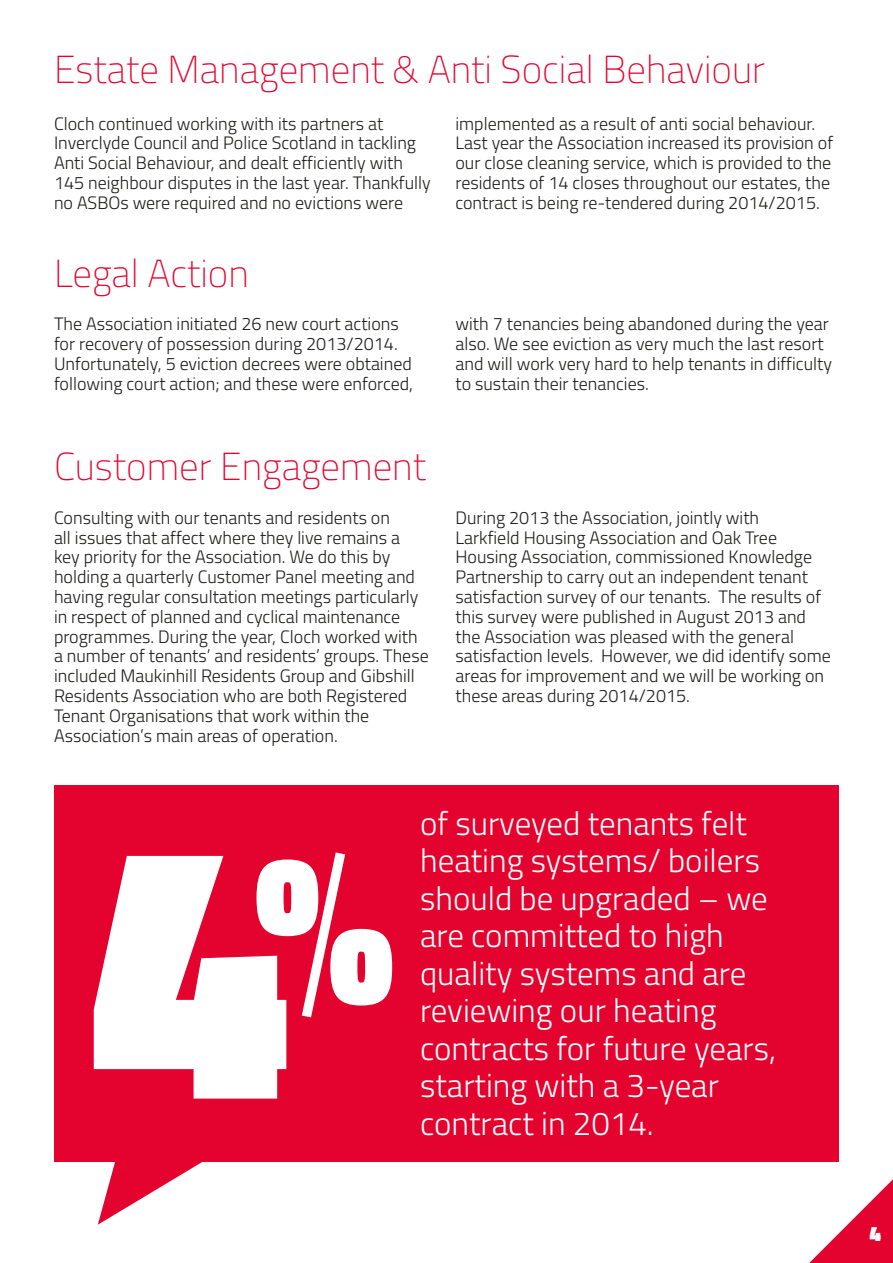
<style>
.page{position:relative;width:893px;height:1263px;background:#fff}
.page>*{position:absolute;margin:0;border:0;box-sizing:border-box;transform-origin:0 0}
.t1{font:900 368.25px "Titillium";color:#fff}
.t2{font:100 39px "Titillium";color:#e4032e}
.t3{font:300 33px/37.5px "Titillium";color:#fff}
.t4{font:900 21px "Titillium";color:#fff}
.t5{font:300 18px/19.8px "Titillium";color:#1d1d1b}
</style>
<div class="page">
<svg style="left:809px;top:1179px;width:84px;height:84px"></svg>
<div style="left:54px;top:784px;width:785px;height:377px;background:#e4032e"></div>
<svg style="left:98px;top:1161px;width:115px;height:64px"></svg>
<h2 class="t2" style="left:54px;top:42px;width:713px">Estate Management &amp; Anti Social Behaviour</h2>
<p class="t5" style="left:54px;top:112px;width:378px">Cloch continued working with its partners at Inverclyde Council and Police Scotland in tackling Anti Social Behaviour, and dealt efficiently with 145 neighbour disputes in the last year. Thankfully no ASBOs were required and no evictions were</p>
<p class="t5" style="left:455px;top:112px;width:379px">implemented as a result of anti social behaviour.<br>Last year the Association increased its provision of our close cleaning service, which is provided to the residents of 14 closes throughout our estates, the contract is being re-tendered during 2014/2015.</p>
<h2 class="t2" style="left:54px;top:245px;width:197px">Legal Action</h2>
<p class="t5" style="left:54px;top:313px;width:361px">The Association initiated 26 new court actions for recovery of possession during 2013/2014.<br>Unfortunately, 5 eviction decrees were obtained following court action; and these were enforced,</p>
<p class="t5" style="left:455px;top:313px;width:378px">with 7 tenancies being abandoned during the year also. We see eviction as very much the last resort and will work very hard to help tenants in difficulty to sustain their tenancies.</p>
<h2 class="t2" style="left:54px;top:439px;width:373px">Customer Engagement</h2>
<p class="t5" style="left:54px;top:507px;width:376px">Consulting with our tenants and residents on<br>all issues that affect where they live remains a key priority for the Association. We do this by holding a quarterly Customer Panel meeting and having regular consultation meetings particularly in respect of planned and cyclical maintenance programmes. During the year, Cloch worked with a number of tenants’ and residents’ groups. These included Maukinhill Residents Group and Gibshill Residents Association who are both Registered Tenant Organisations that work within the Association’s main areas of operation.</p>
<p class="t5" style="left:455px;top:507px;width:377px">During 2013 the Association, jointly with<br>Larkfield Housing Association and Oak Tree Housing Association, commissioned Knowledge Partnership to carry out an independent tenant satisfaction survey of our tenants. The results of this survey were published in August 2013 and the Association was pleased with the general satisfaction levels. However, we did identify some areas for improvement and we will be working on these areas during 2014/2015.</p>
<h1 class="t1" style="left:87px;top:700px;width:310px">4<sup>%</sup></h1>
<h3 class="t3" style="left:420px;top:803px;width:358px">of surveyed tenants felt heating systems/ boilers should be upgraded – we are committed to high quality systems and are reviewing our heating contracts for future years, starting with a 3-year contract in 2014.</h3>
<p class="t4" style="left:869px;top:1218px;width:13px">4</p>
</div>
